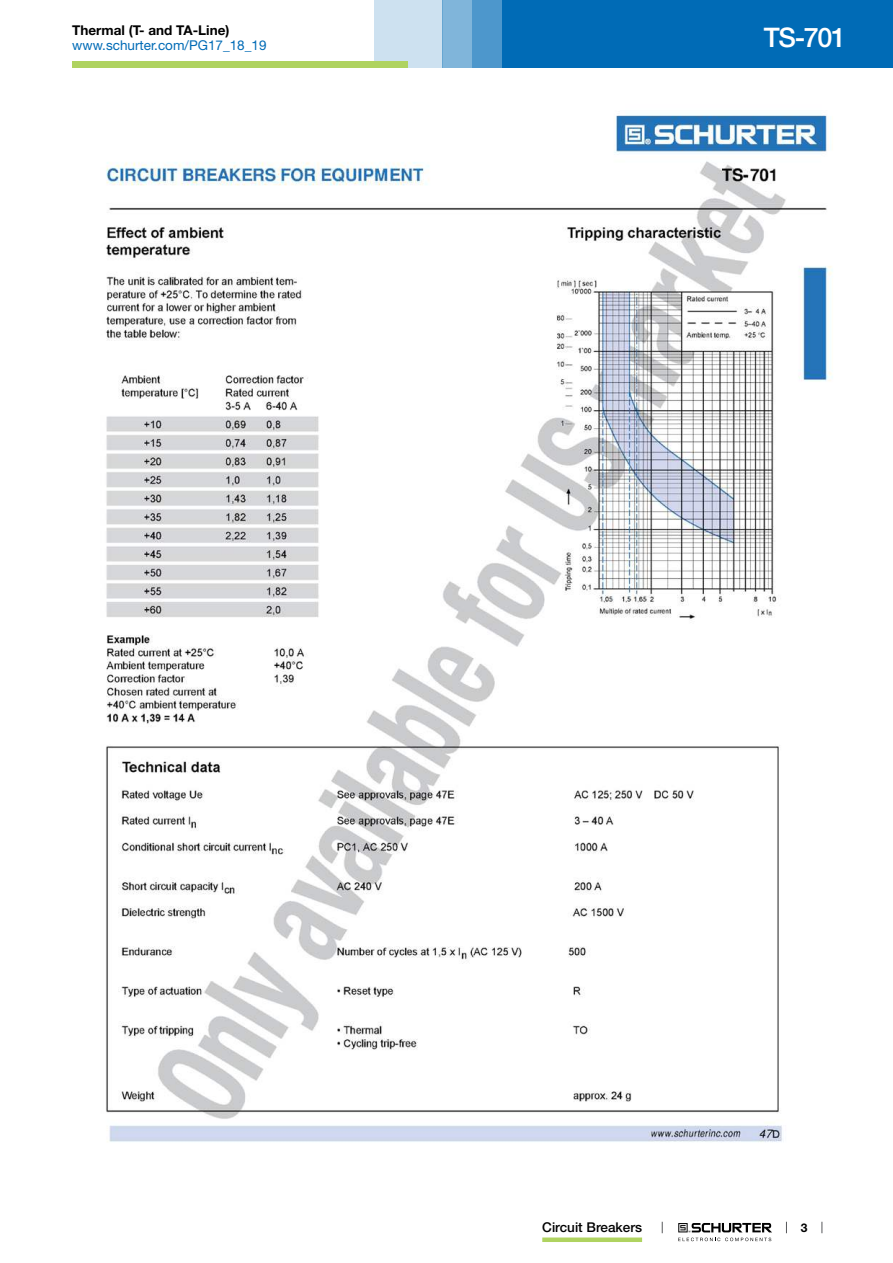
<style>
.page{position:relative;width:893px;height:1263px;background:#fff}
.page>*{position:absolute;margin:0;border:0;box-sizing:border-box;transform-origin:0 0}
.t1{font:500 27px "Helvetica Neue LT";color:#fff}
.t2{font:13.5px "Helvetica Neue LT";color:#006bb6}
.t3{font:700 13.5px "Helvetica Neue LT";color:#000}
.t4{font:500 13.5px "Helvetica Neue LT";color:#000}
.t5{font:700 12px "Helvetica Neue LT";color:#000}
</style>
<div class="page">
<svg style="left:678px;top:1223px;width:94px;height:18px"></svg>
<div style="left:502px;top:0;width:391px;height:68px;background:#006bb6"></div>
<div style="left:442px;top:0;width:30px;height:68px;background:#80b5da"></div>
<div style="left:472px;top:0;width:30px;height:68px;background:#4d97cc"></div>
<div style="left:374px;top:0;width:68px;height:68px;background:#cde1f0"></div>
<div style="left:72px;top:62px;width:336px;height:6px;background:#afd360"></div>
<div style="left:542px;top:1237px;width:100px;height:5px;background:#afd360"></div>
<img style="left:106px;top:115px;width:727px;height:1027px">
<p class="t3" style="left:72px;top:25px;width:159px">Thermal (T- and TA-Line)</p>
<p class="t2" style="left:72px;top:40px;width:196px">www.schurter.com/PG17_18_19</p>
<h1 class="t1" style="left:764px;top:22px;width:84px">TS-701</h1>
<p class="t4" style="left:542px;top:1220px;width:101px">Circuit Breakers</p>
<p class="t5" style="left:801px;top:1223px;width:8px">3</p>
</div>
